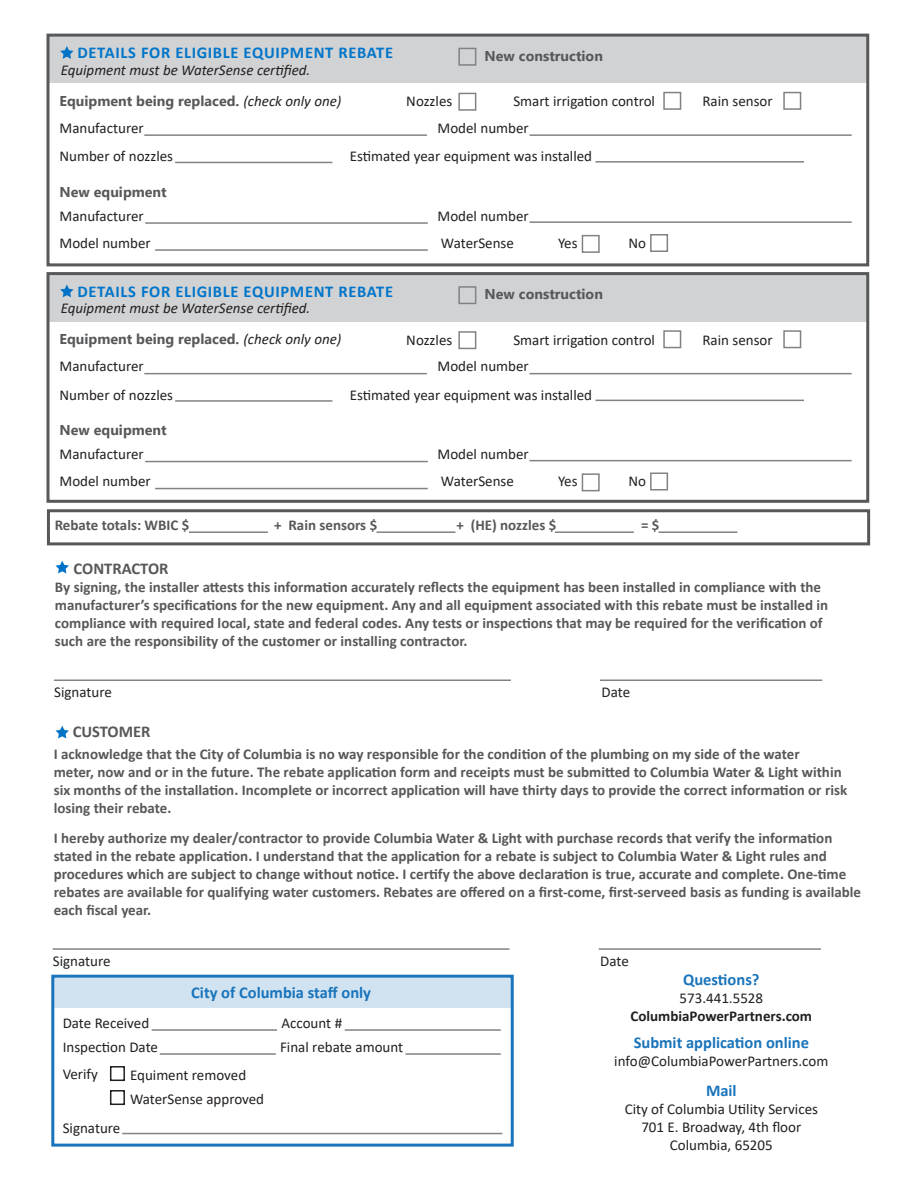
<style>
.page{position:relative;width:918px;height:1188px;background:#fff}
.page>*{position:absolute;margin:0;border:0;box-sizing:border-box;transform-origin:0 0}
.t1{font:700 16.5px "Calibri";letter-spacing:.04em;color:#0075c9}
.t2{font:700 16.5px "Calibri";color:#1974bb}
.t3{font:700 16.5px "Calibri";color:#57585a}
.t4{font:700 15px/18px "Calibri";color:#57585a}
.t5{font:15px "Calibri";color:#231f20}
.t6{font:italic 15px "Calibri";color:#231f20}
.t7{font:700 15px "Calibri";color:#231f20}
.t8{font:700 14.25px "Segoe UI";color:#57585a}
.s1{font-family:"Calibri";font-weight:400;font-style:italic;font-size:15px;color:#231f20}
</style>
<div class="page">
<div style="left:47px;top:509px;width:823px;height:36px;border:3px solid #57585a"></div>
<hr style="left:53px;top:948px;width:457px;height:2px;background:#808285">
<hr style="left:599px;top:948px;width:222px;height:2px;background:#808285">
<div style="left:51px;top:975px;width:463px;height:172px;border:3px solid #1974bb"></div>
<div style="left:53px;top:978px;width:458px;height:30px;background:#d1e3f1"></div>
<hr style="left:152px;top:1029px;width:125px;height:2px;background:#808285">
<hr style="left:160px;top:1053px;width:116px;height:2px;background:#808285">
<hr style="left:122px;top:1133px;width:380px;height:1px;background:#808285">
<div style="left:110px;top:1066px;width:15px;height:15px;border:2px solid #231f20"></div>
<div style="left:110px;top:1090px;width:15px;height:15px;border:2px solid #231f20"></div>
<hr style="left:345px;top:1029px;width:156px;height:2px;background:#808285">
<hr style="left:405px;top:1053px;width:96px;height:2px;background:#808285">
<div style="left:48px;top:34px;width:820px;height:49px;background:#d1d2d4"></div>
<div style="left:582px;top:235px;width:18px;height:18px;border:2px solid #808285"></div>
<hr style="left:144px;top:134px;width:283px;height:2px;background:#808285">
<div style="left:650px;top:234px;width:18px;height:18px;border:2px solid #808285"></div>
<svg style="left:60px;top:46px;width:14px;height:13px"></svg>
<hr style="left:596px;top:161px;width:208px;height:2px;background:#808285">
<hr style="left:175px;top:162px;width:157px;height:1px;background:#808285">
<hr style="left:530px;top:134px;width:322px;height:2px;background:#808285">
<hr style="left:145px;top:222px;width:283px;height:2px;background:#808285">
<hr style="left:530px;top:221px;width:322px;height:2px;background:#808285">
<hr style="left:155px;top:249px;width:273px;height:2px;background:#808285">
<div style="left:458px;top:93px;width:18px;height:18px;border:2px solid #808285"></div>
<div style="left:663px;top:92px;width:18px;height:18px;border:2px solid #808285"></div>
<div style="left:783px;top:92px;width:18px;height:18px;border:2px solid #808285"></div>
<div style="left:458px;top:48px;width:18px;height:18px;border:2px solid #808285"></div>
<div style="left:48px;top:273px;width:820px;height:49px;background:#d1d2d4"></div>
<div style="left:582px;top:473px;width:18px;height:18px;border:2px solid #808285"></div>
<hr style="left:144px;top:373px;width:283px;height:1px;background:#808285">
<div style="left:650px;top:472px;width:18px;height:18px;border:2px solid #808285"></div>
<svg style="left:60px;top:285px;width:14px;height:12px"></svg>
<hr style="left:596px;top:400px;width:208px;height:1px;background:#808285">
<hr style="left:175px;top:400px;width:157px;height:2px;background:#808285">
<hr style="left:530px;top:373px;width:322px;height:1px;background:#808285">
<hr style="left:145px;top:461px;width:283px;height:1px;background:#808285">
<hr style="left:530px;top:460px;width:322px;height:1px;background:#808285">
<hr style="left:155px;top:488px;width:273px;height:1px;background:#808285">
<div style="left:458px;top:331px;width:18px;height:18px;border:2px solid #808285"></div>
<div style="left:663px;top:330px;width:18px;height:18px;border:2px solid #808285"></div>
<div style="left:783px;top:330px;width:18px;height:18px;border:2px solid #808285"></div>
<div style="left:458px;top:286px;width:18px;height:18px;border:2px solid #808285"></div>
<svg style="left:56px;top:561px;width:13px;height:12px"></svg>
<hr style="left:54px;top:680px;width:457px;height:1px;background:#808285">
<hr style="left:600px;top:680px;width:222px;height:1px;background:#808285">
<svg style="left:56px;top:726px;width:13px;height:12px"></svg>
<hr style="left:189px;top:531px;width:79px;height:2px;background:#808285">
<hr style="left:376px;top:531px;width:79px;height:2px;background:#808285">
<hr style="left:555px;top:531px;width:79px;height:2px;background:#808285">
<hr style="left:658px;top:531px;width:79px;height:2px;background:#808285">
<div style="left:46px;top:34px;width:823px;height:232px;border:3px solid #57585a"></div>
<div style="left:46px;top:272px;width:823px;height:231px;border:3px solid #57585a"></div>
<p class="t1" style="left:78px;top:41px;width:317px">DETAILS FOR ELIGIBLE EQUIPMENT REBATE</p>
<p class="t8" style="left:60px;top:87px;width:283px">Equipment being replaced. <span class="s1">(check only one)</span></p>
<p class="t5" style="left:60px;top:117px;width:86px">Manufacturer</p>
<p class="t5" style="left:438px;top:117px;width:93px">Model number</p>
<p class="t8" style="left:485px;top:42px;width:120px">New construction</p>
<p class="t6" style="left:61px;top:59px;width:251px">Equipment must be WaterSense certified.</p>
<p class="t5" style="left:406px;top:91px;width:48px">Nozzles</p>
<p class="t5" style="left:513px;top:91px;width:143px">Smart irrigation control</p>
<p class="t5" style="left:702px;top:91px;width:72px">Rain sensor</p>
<p class="t5" style="left:60px;top:146px;width:115px">Number of nozzles</p>
<p class="t5" style="left:350px;top:146px;width:244px">Estimated year equipment was installed</p>
<p class="t8" style="left:60px;top:178px;width:109px">New equipment</p>
<p class="t5" style="left:60px;top:205px;width:86px">Manufacturer</p>
<p class="t5" style="left:438px;top:205px;width:93px">Model number</p>
<p class="t5" style="left:60px;top:232px;width:93px">Model number</p>
<p class="t5" style="left:441px;top:232px;width:75px">WaterSense</p>
<p class="t5" style="left:558px;top:232px;width:21px">Yes</p>
<p class="t5" style="left:628px;top:232px;width:19px">No</p>
<p class="t1" style="left:78px;top:279px;width:317px">DETAILS FOR ELIGIBLE EQUIPMENT REBATE</p>
<p class="t8" style="left:60px;top:326px;width:283px">Equipment being replaced. <span class="s1">(check only one)</span></p>
<p class="t5" style="left:60px;top:356px;width:86px">Manufacturer</p>
<p class="t5" style="left:438px;top:356px;width:93px">Model number</p>
<p class="t8" style="left:485px;top:281px;width:120px">New construction</p>
<p class="t6" style="left:61px;top:298px;width:251px">Equipment must be WaterSense certified.</p>
<p class="t5" style="left:406px;top:329px;width:48px">Nozzles</p>
<p class="t5" style="left:513px;top:329px;width:143px">Smart irrigation control</p>
<p class="t5" style="left:702px;top:329px;width:72px">Rain sensor</p>
<p class="t5" style="left:60px;top:385px;width:115px">Number of nozzles</p>
<p class="t5" style="left:350px;top:385px;width:244px">Estimated year equipment was installed</p>
<p class="t8" style="left:60px;top:417px;width:109px">New equipment</p>
<p class="t5" style="left:60px;top:444px;width:86px">Manufacturer</p>
<p class="t5" style="left:438px;top:444px;width:93px">Model number</p>
<p class="t5" style="left:60px;top:471px;width:93px">Model number</p>
<p class="t5" style="left:441px;top:471px;width:75px">WaterSense</p>
<p class="t5" style="left:558px;top:471px;width:21px">Yes</p>
<p class="t5" style="left:628px;top:471px;width:19px">No</p>
<p class="t4" style="left:55px;top:515px;width:136px">Rebate totals: WBIC $</p>
<p class="t4" style="left:274px;top:515px;width:105px">+ Rain sensors $</p>
<p class="t4" style="left:456px;top:515px;width:101px">+ (HE) nozzles $</p>
<p class="t4" style="left:641px;top:515px;width:20px">= $</p>
<p class="t3" style="left:74px;top:557px;width:96px">CONTRACTOR</p>
<p class="t4" style="left:55px;top:578px;width:775px">By signing, the installer attests this information accurately reflects the equipment has been installed in compliance with the manufacturer’s specifications for the new equipment. Any and all equipment associated with this rebate must be installed in compliance with required local, state and federal codes. Any tests or inspections that may be required for the verification of such are the responsibility of the customer or installing contractor.</p>
<p class="t5" style="left:54px;top:681px;width:59px">Signature</p>
<p class="t5" style="left:602px;top:681px;width:30px">Date</p>
<p class="t3" style="left:73px;top:720px;width:79px">CUSTOMER</p>
<p class="t4" style="left:54px;top:744px;width:748px">I acknowledge that the City of Columbia is no way responsible for the condition of the plumbing on my side of the water</p>
<p class="t4" style="left:54px;top:762px;width:795px">meter, now and or in the future. The rebate application form and receipts must be submitted to Columbia Water &amp; Light within six months of the installation. Incomplete or incorrect application will have thirty days to provide the correct information or risk losing their rebate.</p>
<p class="t4" style="left:54px;top:828px;width:809px">I hereby authorize my dealer/contractor to provide Columbia Water &amp; Light with purchase records that verify the information stated in the rebate application. I understand that the application for a rebate is subject to Columbia Water &amp; Light rules and procedures which are subject to change without notice. I certify the above declaration is true, accurate and complete. One-time rebates are available for qualifying water customers. Rebates are offered on a first-come, first-serveed basis as funding is available each fiscal year.</p>
<p class="t5" style="left:53px;top:950px;width:59px">Signature</p>
<p class="t5" style="left:600px;top:950px;width:30px">Date</p>
<p class="t2" style="left:191px;top:981px;width:181px">City of Columbia staff only</p>
<p class="t5" style="left:63px;top:1012px;width:88px">Date Received</p>
<p class="t5" style="left:281px;top:1012px;width:62px">Account #</p>
<p class="t5" style="left:63px;top:1036px;width:97px">Inspection Date</p>
<p class="t5" style="left:280px;top:1036px;width:125px">Final rebate amount</p>
<p class="t5" style="left:63px;top:1063px;width:37px">Verify</p>
<p class="t2" style="left:683px;top:968px;width:78px">Questions?</p>
<p class="t5" style="left:680px;top:988px;width:85px">573.441.5528</p>
<p class="t7" style="left:631px;top:1006px;width:183px">ColumbiaPowerPartners.com</p>
<p class="t2" style="left:634px;top:1031px;width:177px">Submit application online</p>
<p class="t5" style="left:614px;top:1051px;width:216px">info@ColumbiaPowerPartners.com</p>
<p class="t2" style="left:706px;top:1079px;width:32px">Mail</p>
<p class="t5" style="left:625px;top:1099px;width:195px">City of Columbia Utility Services</p>
<p class="t5" style="left:641px;top:1117px;width:162px">701 E. Broadway, 4th floor</p>
<p class="t5" style="left:670px;top:1135px;width:104px">Columbia, 65205</p>
<p class="t5" style="left:130px;top:1064px;width:118px">Equiment removed</p>
<p class="t5" style="left:130px;top:1088px;width:136px">WaterSense approved</p>
<p class="t5" style="left:63px;top:1117px;width:59px">Signature</p>
</div>
